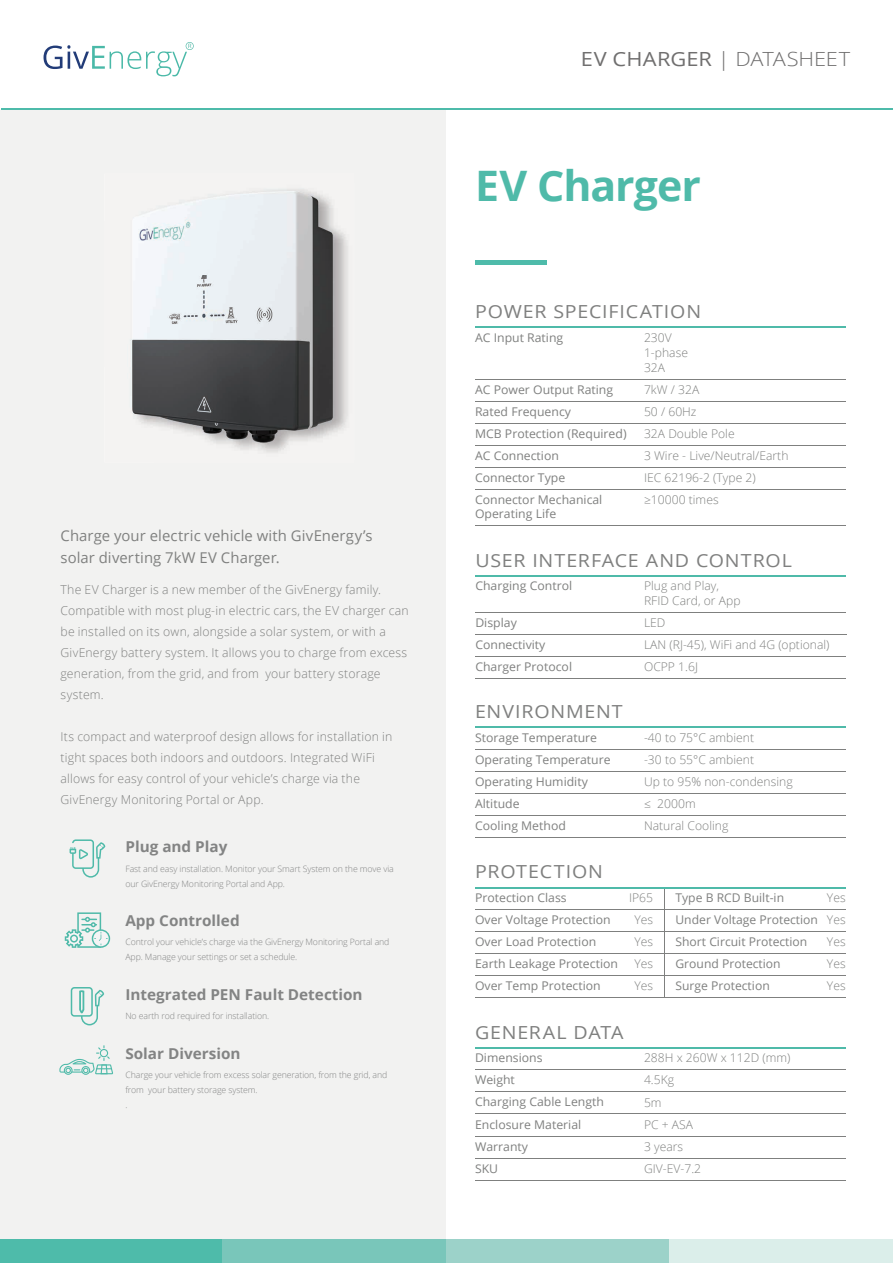
<style>
.page{position:relative;width:893px;height:1263px;background:#fff}
.page>*{position:absolute;margin:0;border:0;box-sizing:border-box;transform-origin:0 0}
.t1{font:700 42px "Open Sans";letter-spacing:-.025em;color:#4fbaa9}
.t2{font:300 19.5px "Open Sans";letter-spacing:-.01em;color:#706f6f;scale:1.12 1}
.t3{font:18px "Open Sans";letter-spacing:.04em;color:#7f807f;scale:1.09 1}
.t4{font:700 15px "Open Sans";color:#838484}
.t5{font:14.85px/22.5px "Open Sans";letter-spacing:.005em;color:#7f807f}
.t6{font:300 12.3px/21px "Open Sans";letter-spacing:.015em;color:#7f807f}
.t7{font:12px/14.4px "Open Sans";color:#7f807f}
.t8{font:300 12px/15px "Open Sans";color:#7f807f}
.t9{font:300 8.7px/15px "Open Sans";letter-spacing:-.01em;color:#838484}
.s1{font-weight:400}
</style>
<div class="page">
<svg style="left:44px;top:42px;width:150px;height:34px"></svg>
<div style="left:0;top:110px;width:446px;height:1129px;background:#f2f2f1"></div>
<div style="left:0;top:1239px;width:223px;height:24px;background:#4ebbaa"></div>
<div style="left:223px;top:1239px;width:223px;height:24px;background:#79c6ba"></div>
<div style="left:446px;top:1239px;width:223px;height:24px;background:#9cd2c9"></div>
<div style="left:669px;top:1239px;width:223px;height:24px;background:#dbeeea"></div>
<hr style="left:475px;top:260px;width:72px;height:4px;background:#4ebbaa">
<hr style="left:475px;top:909px;width:371px;height:1px;background:#7f807f">
<hr style="left:475px;top:931px;width:371px;height:1px;background:#7f807f">
<hr style="left:475px;top:954px;width:371px;height:1px;background:#7f807f">
<hr style="left:475px;top:976px;width:371px;height:1px;background:#7f807f">
<hr style="left:475px;top:998px;width:371px;height:1px;background:#7f807f">
<hr style="left:475px;top:1047px;width:371px;height:1px;background:#4fbaa9">
<hr style="left:475px;top:1070px;width:371px;height:1px;background:#7f807f">
<hr style="left:475px;top:1092px;width:371px;height:1px;background:#7f807f">
<hr style="left:475px;top:1114px;width:371px;height:1px;background:#7f807f">
<hr style="left:475px;top:1136px;width:371px;height:1px;background:#7f807f">
<hr style="left:475px;top:1158px;width:371px;height:1px;background:#7f807f">
<hr style="left:475px;top:1180px;width:371px;height:1px;background:#7f807f">
<hr style="left:475px;top:327px;width:370px;height:1px;background:#4fbaa9">
<hr style="left:475px;top:401px;width:371px;height:1px;background:#7f807f">
<hr style="left:475px;top:379px;width:371px;height:1px;background:#7f807f">
<hr style="left:475px;top:423px;width:371px;height:1px;background:#7f807f">
<hr style="left:475px;top:445px;width:371px;height:1px;background:#7f807f">
<hr style="left:475px;top:467px;width:371px;height:1px;background:#7f807f">
<hr style="left:475px;top:489px;width:371px;height:1px;background:#7f807f">
<hr style="left:475px;top:526px;width:371px;height:1px;background:#7f807f">
<hr style="left:475px;top:575px;width:371px;height:1px;background:#4fbaa9">
<hr style="left:475px;top:613px;width:371px;height:1px;background:#7f807f">
<hr style="left:475px;top:635px;width:371px;height:1px;background:#7f807f">
<hr style="left:475px;top:657px;width:371px;height:1px;background:#7f807f">
<hr style="left:475px;top:679px;width:371px;height:1px;background:#7f807f">
<hr style="left:475px;top:727px;width:371px;height:1px;background:#4fbaa9">
<hr style="left:475px;top:749px;width:371px;height:1px;background:#7f807f">
<hr style="left:475px;top:771px;width:371px;height:1px;background:#7f807f">
<hr style="left:475px;top:793px;width:371px;height:1px;background:#7f807f">
<hr style="left:475px;top:815px;width:371px;height:1px;background:#7f807f">
<hr style="left:475px;top:837px;width:371px;height:1px;background:#7f807f">
<hr style="left:1px;top:109px;width:892px;height:1px;background:#4ebbaa">
<svg style="left:71px;top:987px;width:33px;height:38px"></svg>
<svg style="left:65px;top:912px;width:45px;height:36px"></svg>
<svg style="left:59px;top:1045px;width:54px;height:30px"></svg>
<svg style="left:70px;top:839px;width:35px;height:39px"></svg>
<hr style="left:664px;top:887px;width:1px;height:111px;background:#7f807f">
<hr style="left:475px;top:887px;width:371px;height:1px;background:#4fbaa9">
<img style="left:127px;top:183px;width:228px;height:276px">
<img style="left:104px;top:174px;width:150px;height:48px">
<img style="left:254px;top:174px;width:100px;height:9px">
<div style="left:104px;top:222px;width:23px;height:144px;background:#f4f3f2"></div>
<img style="left:104px;top:366px;width:50px;height:96px">
<img style="left:154px;top:459px;width:200px;height:3px">
<p class="t5" style="left:60px;top:524px;width:314px">Charge your electric vehicle with GivEnergy’s solar diverting 7kW EV Charger.</p>
<p class="t6" style="left:60px;top:578px;width:350px">The EV Charger is a new member of the GivEnergy family.<br>Compatible with most plug-in electric cars, the EV charger can be installed on its own, alongside a solar system, or with a GivEnergy battery system. It allows you to charge from excess generation, from the grid, and from your battery storage system.</p>
<p class="t6" style="left:60px;top:725px;width:333px">Its compact and waterproof design allows for installation in tight spaces both indoors and outdoors. Integrated WiFi allows for easy control of your vehicle’s charge via the GivEnergy Monitoring Portal or App.</p>
<p class="t4" style="left:125px;top:836px;width:104px">Plug and Play</p>
<p class="t9" style="left:125px;top:861px;width:270px">Fast and easy installation. Monitor your Smart System on the move via our GivEnergy Monitoring Portal and App.</p>
<p class="t4" style="left:125px;top:910px;width:116px">App Controlled</p>
<p class="t9" style="left:125px;top:934px;width:266px">Control your vehicle’s charge via the GivEnergy Monitoring Portal and<br>App. Manage your settings or set a schedule.</p>
<p class="t4" style="left:125px;top:984px;width:239px">Integrated PEN Fault Detection</p>
<p class="t9" style="left:125px;top:1008px;width:145px">No earth rod required for installation.</p>
<p class="t4" style="left:125px;top:1043px;width:117px">Solar Diversion</p>
<p class="t9" style="left:125px;top:1067px;width:264px">Charge your vehicle from excess solar generation, from the grid, and from your battery storage system.<br>.</p>
<h2 class="t2" style="left:581px;top:46px;width:242px"><span class="s1">EV CHARGER</span> | DATASHEET</h2>
<h1 class="t1" style="left:475px;top:156px;width:228px">EV Charger</h1>
<h3 class="t3" style="left:475px;top:299px;width:209px">POWER SPECIFICATION</h3>
<p class="t7" style="left:475px;top:330px;width:90px">AC Input Rating</p>
<p class="t8" style="left:644px;top:330px;width:45px">230V<br>1-phase<br>32A</p>
<p class="t7" style="left:475px;top:404px;width:97px">Rated Frequency</p>
<p class="t8" style="left:644px;top:403px;width:54px">50 / 60Hz</p>
<p class="t7" style="left:475px;top:382px;width:140px">AC Power Output Rating</p>
<p class="t8" style="left:644px;top:381px;width:57px">7kW / 32A</p>
<p class="t7" style="left:475px;top:426px;width:153px">MCB Protection (Required)</p>
<p class="t8" style="left:644px;top:425px;width:92px">32A Double Pole</p>
<p class="t7" style="left:475px;top:448px;width:85px">AC Connection</p>
<p class="t8" style="left:644px;top:447px;width:146px">3 Wire - Live/Neutral/Earth</p>
<p class="t7" style="left:475px;top:470px;width:92px">Connector Type</p>
<p class="t8" style="left:644px;top:470px;width:113px">IEC 62196-2 (Type 2)</p>
<p class="t7" style="left:475px;top:492px;width:129px">Connector Mechanical<br>Operating Life</p>
<p class="t8" style="left:644px;top:492px;width:76px">≥10000 times</p>
<h3 class="t3" style="left:475px;top:548px;width:292px">USER INTERFACE AND CONTROL</h3>
<p class="t7" style="left:475px;top:578px;width:98px">Charging Control</p>
<p class="t8" style="left:644px;top:578px;width:98px">Plug and Play,<br>RFID Card, or App</p>
<p class="t7" style="left:475px;top:615px;width:43px">Display</p>
<p class="t8" style="left:644px;top:615px;width:23px">LED</p>
<p class="t7" style="left:475px;top:637px;width:72px">Connectivity</p>
<p class="t8" style="left:644px;top:637px;width:187px">LAN (RJ-45), WiFi and 4G (optional)</p>
<p class="t7" style="left:475px;top:659px;width:98px">Charger Protocol</p>
<p class="t8" style="left:644px;top:659px;width:55px">OCPP 1.6J</p>
<h3 class="t3" style="left:475px;top:699px;width:137px">ENVIRONMENT</h3>
<p class="t7" style="left:475px;top:730px;width:124px">Storage Temperature</p>
<p class="t8" style="left:644px;top:730px;width:112px">-40 to 75°C ambient</p>
<p class="t7" style="left:475px;top:752px;width:137px">Operating Temperature</p>
<p class="t8" style="left:644px;top:752px;width:112px">-30 to 55°C ambient</p>
<p class="t7" style="left:475px;top:774px;width:114px">Operating Humidity</p>
<p class="t8" style="left:644px;top:774px;width:150px">Up to 95% non-condensing</p>
<p class="t7" style="left:475px;top:796px;width:46px">Altitude</p>
<p class="t8" style="left:644px;top:796px;width:53px">≤ 2000m</p>
<p class="t7" style="left:475px;top:818px;width:92px">Cooling Method</p>
<p class="t8" style="left:644px;top:818px;width:86px">Natural Cooling</p>
<h3 class="t3" style="left:475px;top:859px;width:119px">PROTECTION</h3>
<p class="t7" style="left:475px;top:890px;width:93px">Protection Class</p>
<p class="t8" style="left:629px;top:890px;width:26px">IP65</p>
<p class="t7" style="left:475px;top:912px;width:137px">Over Voltage Protection</p>
<p class="t8" style="left:634px;top:912px;width:20px">Yes</p>
<p class="t7" style="left:675px;top:912px;width:144px">Under Voltage Protection</p>
<p class="t7" style="left:475px;top:934px;width:123px">Over Load Protection</p>
<p class="t8" style="left:634px;top:934px;width:20px">Yes</p>
<p class="t7" style="left:675px;top:934px;width:133px">Short Circuit Protection</p>
<p class="t7" style="left:475px;top:956px;width:145px">Earth Leakage Protection</p>
<p class="t8" style="left:634px;top:956px;width:20px">Yes</p>
<p class="t7" style="left:475px;top:978px;width:127px">Over Temp Protection</p>
<p class="t8" style="left:634px;top:978px;width:20px">Yes</p>
<h3 class="t3" style="left:475px;top:1020px;width:138px">GENERAL DATA</h3>
<p class="t7" style="left:475px;top:1050px;width:69px">Dimensions</p>
<p class="t8" style="left:644px;top:1050px;width:148px">288H x 260W x 112D (mm)</p>
<p class="t7" style="left:475px;top:1072px;width:41px">Weight</p>
<p class="t8" style="left:644px;top:1072px;width:32px">4.5Kg</p>
<p class="t7" style="left:475px;top:1094px;width:130px">Charging Cable Length</p>
<p class="t8" style="left:644px;top:1094px;width:19px">5m</p>
<p class="t7" style="left:475px;top:1117px;width:108px">Enclosure Material</p>
<p class="t8" style="left:644px;top:1116px;width:51px">PC + ASA</p>
<p class="t7" style="left:475px;top:1139px;width:55px">Warranty</p>
<p class="t8" style="left:644px;top:1138px;width:41px">3 years</p>
<p class="t7" style="left:475px;top:1161px;width:25px">SKU</p>
<p class="t8" style="left:644px;top:1161px;width:59px">GIV-EV-7.2</p>
<p class="t7" style="left:675px;top:890px;width:110px">Type B RCD Built-in</p>
<p class="t8" style="left:827px;top:887px;width:20px;line-height:21.9px;text-align:justify">Yes Yes Yes</p>
<p class="t7" style="left:675px;top:956px;width:107px">Ground Protection</p>
<p class="t8" style="left:827px;top:956px;width:20px">Yes</p>
<p class="t7" style="left:675px;top:978px;width:96px">Surge Protection</p>
<p class="t8" style="left:827px;top:978px;width:20px">Yes</p>
</div>
